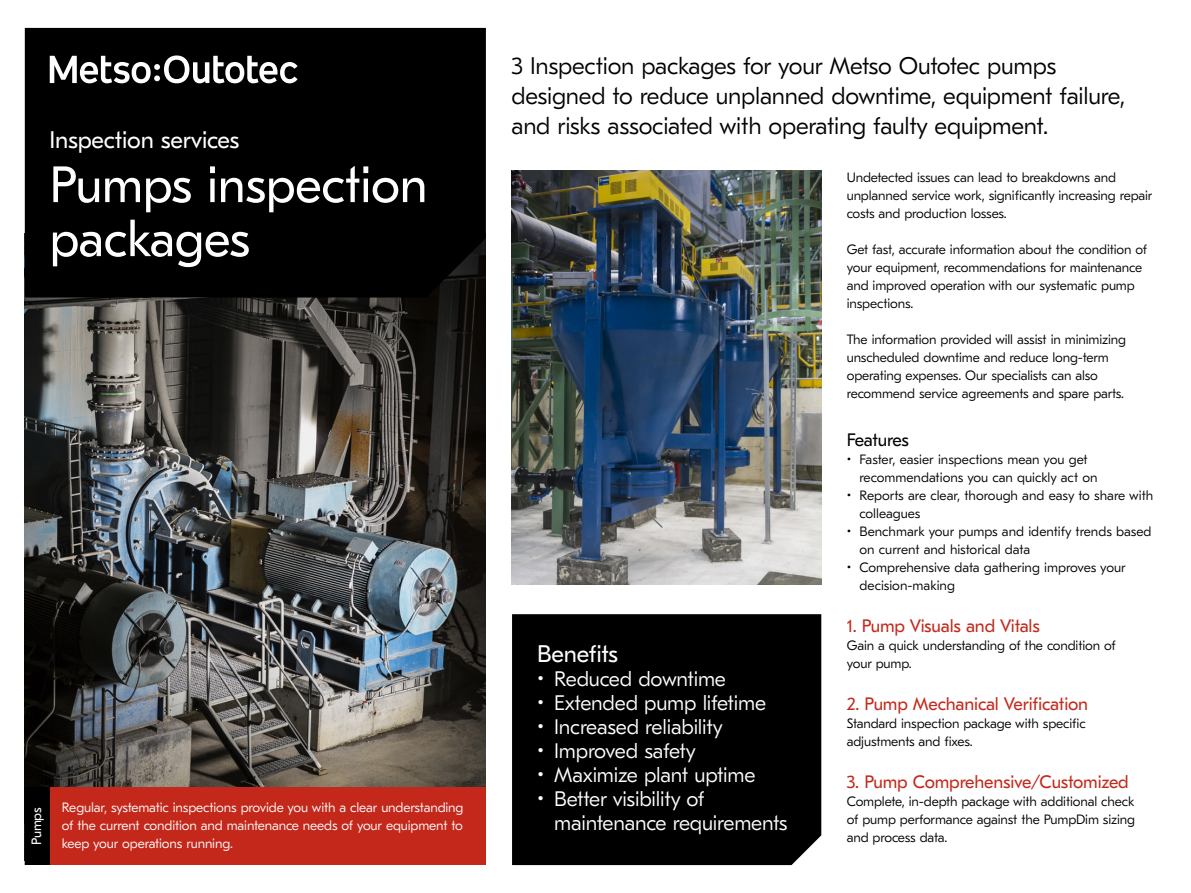
<style>
.page{position:relative;width:1191px;height:893px;background:#fff}
.page>*{position:absolute;margin:0;border:0;box-sizing:border-box;transform-origin:0 0}
.t1{font:51px/54px "GT Eesti Pro Text";letter-spacing:-.01em;color:#fff}
.t2{font:300 24px/30px "GT Eesti Pro Text";letter-spacing:-.01em;color:#000}
.t3{font:24px "GT Eesti Pro Text";letter-spacing:-.01em;color:#fff}
.t4{font:300 21px/24px "GT Eesti Pro Text";letter-spacing:-.01em;color:#fff}
.t5{font:18px "GT Eesti Pro Text";letter-spacing:-.01em;color:#c4281b}
.t6{font:18px "GT Eesti Pro Text";letter-spacing:-.025em;color:#000}
.t7{font:300 13.5px/18px "GT Eesti Pro Text";letter-spacing:-.01em;color:#000}
.t8{font:300 13.5px/18px "GT Eesti Pro Text";letter-spacing:-.01em;color:#fff;text-align:justify}
.t9{font:13.5px "GT Eesti Pro Text";letter-spacing:-.02em;color:#fff}
</style>
<div class="page">
<img style="left:25px;top:298px;width:461px;height:489px">
<img style="left:512px;top:170px;width:309px;height:415px">
<div style="left:25px;top:28px;width:461px;height:270px;background:#000"></div>
<svg style="left:50px;top:55px;width:247px;height:28px"></svg>
<div style="left:49px;top:787px;width:437px;height:78px;background:#c4281b"></div>
<div style="left:25px;top:787px;width:25px;height:78px;background:#000"></div>
<div style="left:512px;top:614px;width:309px;height:251px;background:#000"></div>
<h2 class="t3" style="left:49px;top:127px;width:191px">Inspection services</h2>
<h1 class="t1" style="left:49px;top:159px;width:379px">Pumps inspection packages</h1>
<p class="t9" style="left:29px;top:845px;width:39px;rotate:-90deg">Pumps</p>
<p class="t8" style="left:62px;top:798px;width:403px">Regular, systematic inspections provide you with a clear understanding of the current condition and maintenance needs of your equipment to keep your operations running.</p>
<h2 class="t2" style="left:511px;top:51px;width:615px">3 Inspection packages for your Metso Outotec pumps designed to reduce unplanned downtime, equipment failure, and risks associated with operating faulty equipment.</h2>
<p class="t7" style="left:846px;top:168px;width:307px">Undetected issues can lead to breakdowns and unplanned service work, significantly increasing repair costs and production losses.</p>
<p class="t7" style="left:846px;top:240px;width:302px">Get fast, accurate information about the condition of your equipment, recommendations for maintenance and improved operation with our systematic pump inspections.</p>
<p class="t7" style="left:846px;top:330px;width:281px">The information provided will assist in minimizing unscheduled downtime and reduce long-term operating expenses. Our specialists can also recommend service agreements and spare parts.</p>
<h3 class="t6" style="left:846px;top:430px;width:64px">Features</h3>
<p class="t7" style="left:859px;top:450px;width:239px;text-indent:-13px">• Faster, easier inspections mean you get recommendations you can quickly act on</p>
<p class="t7" style="left:859px;top:486px;width:295px;text-indent:-13px">• Reports are clear, thorough and easy to share with colleagues</p>
<p class="t7" style="left:859px;top:522px;width:293px;text-indent:-13px">• Benchmark your pumps and identify trends based on current and historical data</p>
<p class="t7" style="left:859px;top:558px;width:268px;text-indent:-13px">• Comprehensive data gathering improves your decision-making</p>
<h3 class="t5" style="left:846px;top:616px;width:195px">1. Pump Visuals and Vitals</h3>
<p class="t7" style="left:846px;top:636px;width:271px">Gain a quick understanding of the condition of your pump.</p>
<h3 class="t5" style="left:846px;top:694px;width:243px">2. Pump Mechanical Verification</h3>
<p class="t7" style="left:846px;top:714px;width:240px">Standard inspection package with specific adjustments and fixes.</p>
<h3 class="t5" style="left:846px;top:772px;width:283px">3. Pump Comprehensive/Customized</h3>
<p class="t7" style="left:846px;top:792px;width:290px;text-align:justify">Complete, in-depth package with additional check of pump performance against the PumpDim sizing and process data.</p>
<h2 class="t3" style="left:537px;top:640px;width:82px">Benefits</h2>
<h3 class="t4" style="left:537px;top:667px;width:190px">• Reduced downtime</h3>
<h3 class="t4" style="left:537px;top:691px;width:230px">• Extended pump lifetime</h3>
<h3 class="t4" style="left:537px;top:715px;width:187px">• Increased reliability</h3>
<h3 class="t4" style="left:537px;top:739px;width:160px">• Improved safety</h3>
<h3 class="t4" style="left:537px;top:763px;width:220px">• Maximize plant uptime</h3>
<h3 class="t4" style="left:554px;top:787px;width:235px;text-indent:-17px">• Better visibility of maintenance requirements</h3>
</div>
